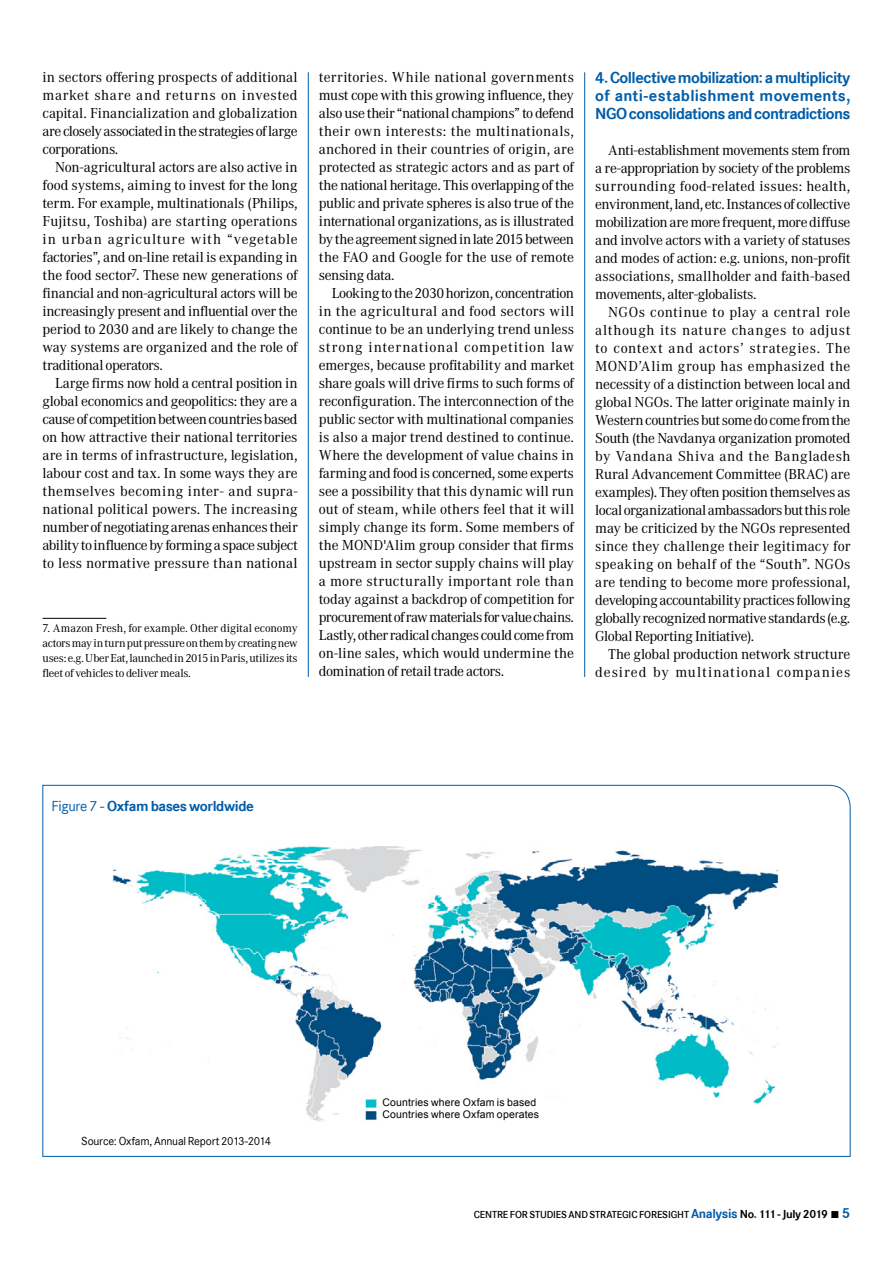
<style>
.page{position:relative;width:893px;height:1263px;background:#fff}
.page>*{position:absolute;margin:0;border:0;box-sizing:border-box;transform-origin:0 0}
.Intertitre_Bleu{font:700 16.5px/18px "Corporate S";letter-spacing:-.035em;color:#005da9;text-align:justify}
.Texte{font:15px/18px "Corporate A";letter-spacing:-.015em;color:#000;text-align:justify}
.Texte-2{font:15px/18px "Corporate A";letter-spacing:.02em;color:#000;text-align:right}
.t1{font:700 15px "Corporate S";letter-spacing:-.03em;color:#005da9}
.Note_Bas_de_page{font:12px/15px "Corporate A";letter-spacing:-.02em;color:#000;text-align:justify}
.t2{font:12px "Corporate S";letter-spacing:-.02em;color:#000}
.t3{font:600 10.5px "Corporate S";letter-spacing:-.015em;color:#000}
.t4{font:10.5px "Arial";letter-spacing:.015em;color:#000}
.s1{font-weight:400}
.s2{font-weight:700;font-size:13.5px;color:#005da9}
.s3{font-weight:700;font-size:12px}
.s4{font-family:"Arial";font-weight:400;font-size:15px}
.s5{font-weight:700;font-size:15px;color:#005da9}
</style>
<div class="page">
<hr style="left:43px;top:618px;width:63px;height:1px;background:#000">
<svg style="left:42px;top:785px;width:809px;height:372px"></svg>
<img style="left:107px;top:820px;width:678px;height:305px">
<hr style="left:308px;top:72px;width:1px;height:605px;background:#005da9">
<hr style="left:584px;top:72px;width:1px;height:605px;background:#005da9">
<div style="left:382px;top:1098px;width:200px;height:27px;background:#fff"></div>
<p class="Texte" style="left:43px;top:68px;width:257px">in sectors offering prospects of additional market share and returns on invested capital. Financialization and globalization are closely associated in the strategies of large corporations.</p>
<p class="Texte" style="left:43px;top:158px;width:257px;text-indent:13px">Non-agricultural actors are also active in food systems, aiming to invest for the long term. For example, multinationals (Philips, Fujitsu, Toshiba) are starting operations in urban agriculture with “vegetable factories”, and on-line retail is expanding in the food sector<sup>7</sup>. These new generations of financial and non-agricultural actors will be increasingly present and influential over the period to 2030 and are likely to change the way systems are organized and the role of traditional operators.</p>
<p class="Texte" style="left:43px;top:374px;width:257px;text-indent:13px">Large firms now hold a central position in global economics and geopolitics: they are a cause of competition between countries based on how attractive their national territories are in terms of infrastructure, legislation, labour cost and tax. In some ways they are themselves becoming inter- and supra&shy;national political powers. The increasing number of negotiating arenas enhances their ability to influence by forming a space subject to less normative pressure than national</p>
<p class="Note_Bas_de_page" style="left:43px;top:620px;width:257px">7. Amazon Fresh, for example. Other digital economy actors may in turn put pressure on them by creating new uses: e.g. Uber Eat, launched in 2015 in Paris, utilizes its fleet of vehicles to deliver meals.</p>
<p class="Texte" style="left:319px;top:68px;width:257px">territories. While national governments must cope with this growing influence, they also use their “national champions” to defend their own interests: the multinationals, anchored in their countries of origin, are protected as strategic actors and as part of the national heritage. This overlapping of the public and private spheres is also true of the international organizations, as is illustrated by the agreement signed in late 2015 between the FAO and Google for the use of remote sensing data.</p>
<p class="Texte" style="left:319px;top:284px;width:257px;text-indent:13px">Looking to the 2030 horizon, concentration in the agricultural and food sectors will continue to be an underlying trend unless strong international competition law emerges, because profitability and market share goals will drive firms to such forms of reconfiguration. The interconnection of the public sector with multinational companies is also a major trend destined to continue.<br>Where the development of value chains in farming and food is concerned, some experts see a possibility that this dynamic will run out of steam, while others feel that it will simply change its form. Some members of the MOND'Alim group consider that firms upstream in sector supply chains will play a more structurally important role than today against a backdrop of competition for procurement of raw materials for value chains.<br>Lastly, other radical changes could come from on-line sales, which would undermine the domination of retail trade actors.</p>
<p class="Intertitre_Bleu" style="left:595px;top:69px;width:257px">4. Collective mobilization: a multiplicity of anti-establishment movements, NGO consolidations and contradictions</p>
<p class="Texte" style="left:595px;top:141px;width:257px;text-indent:13px">Anti-establishment movements stem from a re-appropriation by society of the problems surrounding food-related issues: health, environment, land, etc. Instances of collective mobilization are more frequent, more diffuse and involve actors with a variety of statuses and modes of action: e.g. unions, non-profit associations, smallholder and faith-based movements, alter-globalists.</p>
<p class="Texte" style="left:595px;top:303px;width:257px;text-indent:13px">NGOs continue to play a central role although its nature changes to adjust to context and actors’ strategies. The MOND’Alim group has emphasized the necessity of a distinction between local and global NGOs. The latter originate mainly in Western countries but some do come from the South (the Navdanya organization promoted by Vandana Shiva and the Bangladesh Rural Advancement Committee (BRAC) are examples). They often position themselves as local organizational ambassadors but this role may be criticized by the NGOs represented since they challenge their legitimacy for speaking on behalf of the “South”. NGOs are tending to become more professional, developing accountability practices following globally recognized normative standards (e.g.<br>Global Reporting Initiative).</p>
<p class="Texte-2" style="left:595px;top:645px;width:257px">The global production network structure desired by multinational companies</p>
<p class="t1" style="left:52px;top:797px;width:204px"><span class="s1">Figure 7 -</span> Oxfam bases worldwide</p>
<p class="t2" style="left:81px;top:1134px;width:191px">Source: Oxfam, Annual Report 2013-2014</p>
<p class="t4" style="left:382px;top:1095px;width:155px">Countries where Oxfam is based</p>
<p class="t4" style="left:382px;top:1108px;width:158px">Countries where Oxfam operates</p>
<p class="t3" style="left:474px;top:1209px;width:378px">CENTRE FOR STUDIES AND STRATEGIC FORESIGHT <span class="s2">Analysis</span> <span class="s3">No. 111 - July 2019</span> <span class="s4">■</span> <span class="s5">5</span></p>
</div>
